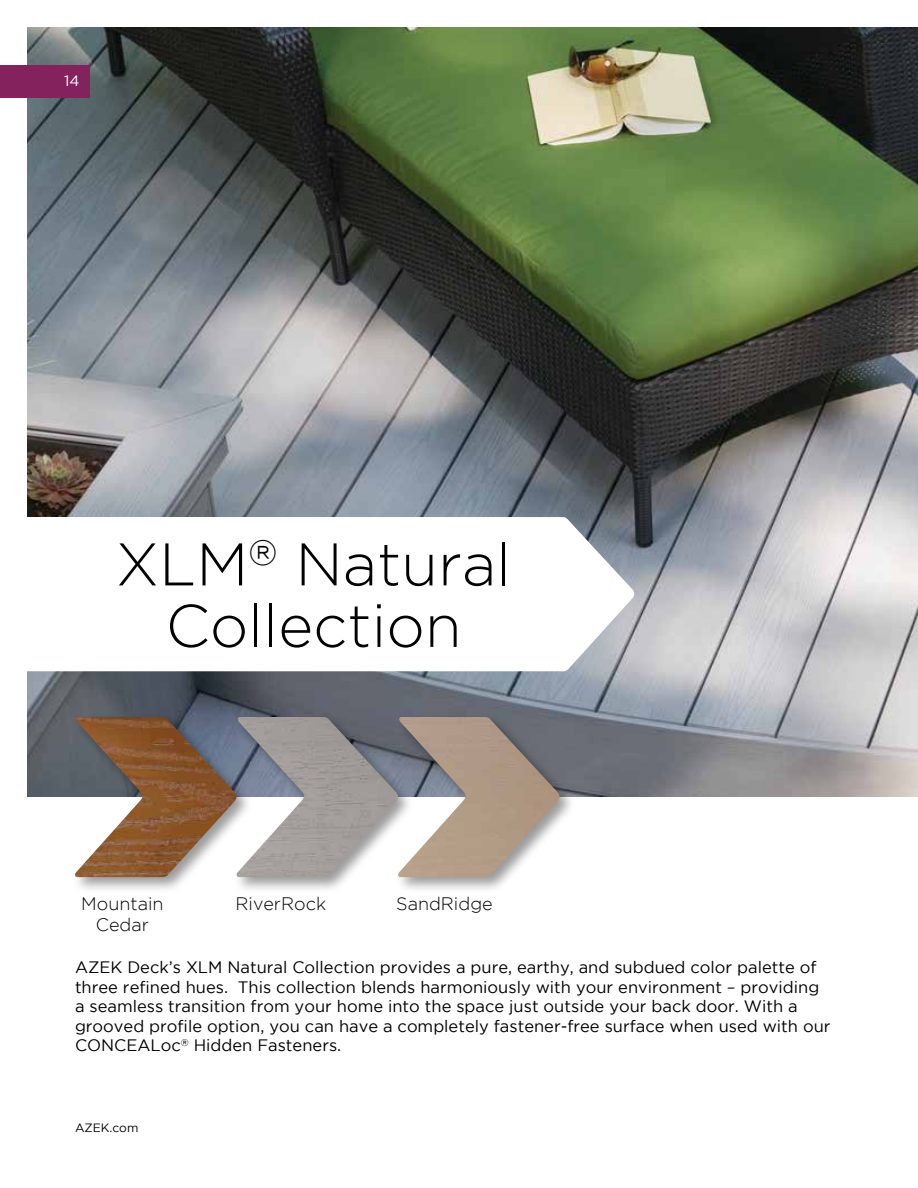
<style>
.page{position:relative;width:918px;height:1188px;background:#fff}
.page>*{position:absolute;margin:0;border:0;box-sizing:border-box;transform-origin:0 0}
.t1{font:300 60px/61.5px "Gotham";color:#000;text-align:center}
.t2{font:300 18px/21.6px "Gotham";color:#000;text-align:center}
.t3{font:16.5px/19.5px "Gotham";color:#000}
.t4{font:15px "Gotham";color:#fff}
.t5{font:12px "Gotham";color:#000}
</style>
<div class="page">
<img style="left:27px;top:27px;width:891px;height:769px">
<svg style="left:27px;top:517px;width:608px;height:154px"></svg>
<div style="left:71px;top:713px;width:181px;height:180px;background:#000;opacity:.4"></div>
<img style="left:74px;top:717px;width:159px;height:160px">
<div style="left:233px;top:713px;width:181px;height:180px;background:#000;opacity:.4"></div>
<div style="left:394px;top:713px;width:181px;height:180px;background:#000;opacity:.4"></div>
<img style="left:397px;top:717px;width:163px;height:160px">
<div style="left:0;top:65px;width:90px;height:32px;background:#84225e"></div>
<p class="t4" style="left:64px;top:73px;width:17px">14</p>
<h1 class="t1" style="left:116px;top:533px;width:397px">XLM<sup>®</sup> Natural<br>Collection</h1>
<p class="t2" style="left:81px;top:892px;width:84px">Mountain<br>Cedar</p>
<p class="t2" style="left:236px;top:892px;width:92px">RiverRock</p>
<p class="t2" style="left:396px;top:892px;width:98px">SandRidge</p>
<p class="t3" style="left:75px;top:957px;width:757px">AZEK Deck’s XLM Natural Collection provides a pure, earthy, and subdued color palette of three refined hues. This collection blends harmoniously with your environment – providing a seamless transition from your home into the space just outside your back door. With a grooved profile option, you can have a completely fastener-free surface when used with our CONCEALoc<sup>®</sup> Hidden Fasteners.</p>
<p class="t5" style="left:75px;top:1121px;width:65px">AZEK.com</p>
</div>
